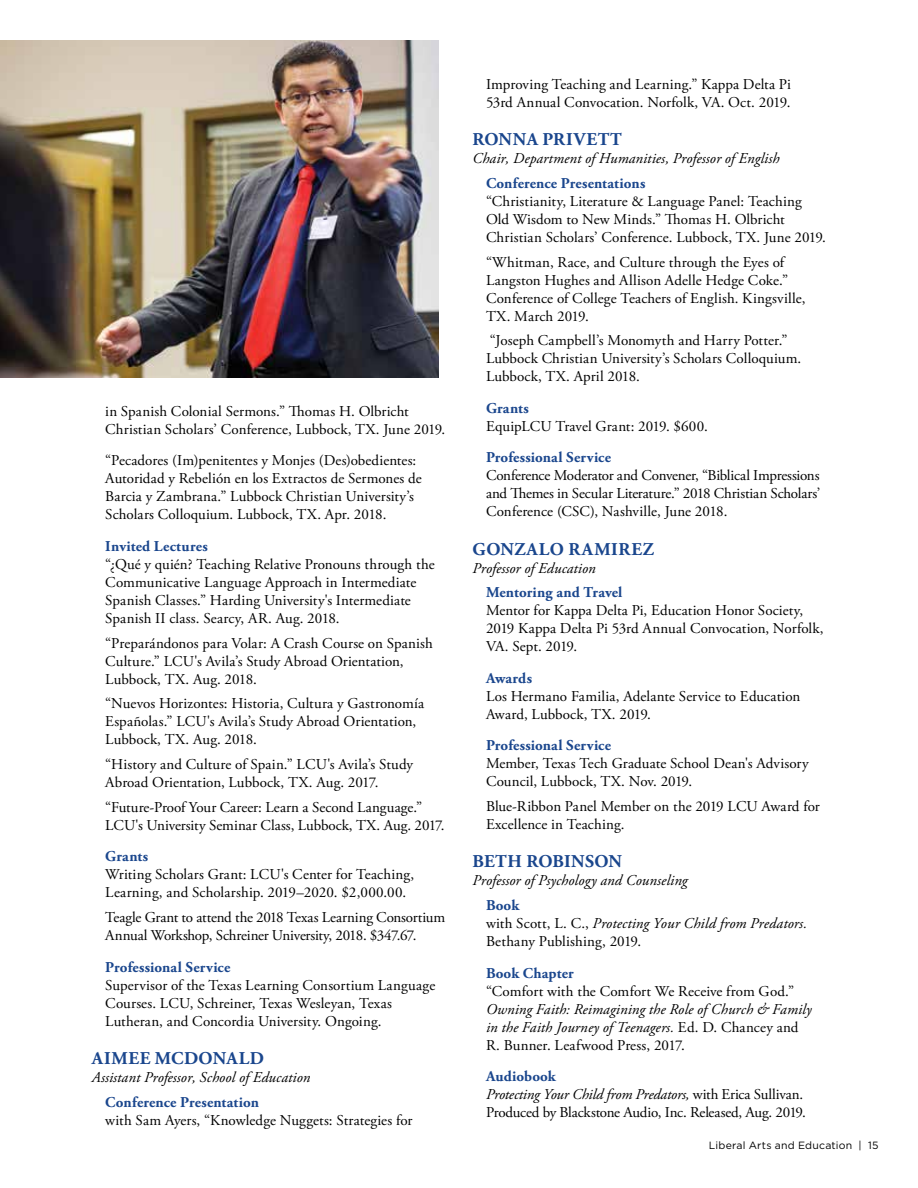
<style>
.page{position:relative;width:918px;height:1188px;background:#fff}
.page>*{position:absolute;margin:0;border:0;box-sizing:border-box;transform-origin:0 0}
.t1{font:700 18px "Adobe Garamond Pro";letter-spacing:.025em;color:#1a468d}
.t2{font:15px/18px "Adobe Garamond Pro";color:#000}
.t3{font:italic 15px/18px "Adobe Garamond Pro";letter-spacing:.005em;color:#000}
.t4{font:700 15px "Adobe Garamond Pro";letter-spacing:.01em;color:#1a468d}
.t5{font:15px/18px "Adobe Garamond Pro";letter-spacing:-.025em;color:#000}
.t6{font:10.5px "Gotham";letter-spacing:.025em;color:#000}
.s1{font-weight:700;color:#1a468d}
.s2{font-style:italic}
.s3{font-style:normal}
</style>
<div class="page">
<img style="left:0;top:40px;width:438px;height:338px">
<p class="t2" style="left:105px;top:403px;width:342px">in Spanish Colonial Sermons.” Thomas H. Olbricht<br>Christian Scholars’ Conference, Lubbock, TX. June 2019.</p>
<p class="t2" style="left:105px;top:452px;width:318px">“Pecadores (Im)penitentes y Monjes (Des)obedientes:<br>Autoridad y Rebelión en los Extractos de Sermones de Barcia y Zambrana.” Lubbock Christian University’s Scholars Colloquium. Lubbock, TX. Apr. 2018.</p>
<p class="t4" style="left:105px;top:537px;width:104px">Invited Lectures</p>
<p class="t2" style="left:105px;top:556px;width:331px">“¿Qué y quién? Teaching Relative Pronouns through the Communicative Language Approach in Intermediate Spanish Classes.” Harding University's Intermediate Spanish II class. Searcy, AR. Aug. 2018.</p>
<p class="t2" style="left:105px;top:634px;width:329px">“Preparándonos para Volar: A Crash Course on Spanish<br>Culture.” LCU's Avila’s Study Abroad Orientation,<br>Lubbock, TX. Aug. 2018.</p>
<p class="t2" style="left:105px;top:695px;width:321px">“Nuevos Horizontes: Historia, Cultura y Gastronomía<br>Españolas.” LCU's Avila’s Study Abroad Orientation,<br>Lubbock, TX. Aug. 2018.</p>
<p class="t2" style="left:105px;top:756px;width:309px">“History and Culture of Spain.” LCU's Avila’s Study<br>Abroad Orientation, Lubbock, TX. Aug. 2017.</p>
<p class="t2" style="left:105px;top:799px;width:341px">“Future-Proof Your Career: Learn a Second Language.”<br>LCU's University Seminar Class, Lubbock, TX. Aug. 2017.</p>
<p class="t4" style="left:105px;top:848px;width:44px">Grants</p>
<p class="t2" style="left:105px;top:866px;width:310px">Writing Scholars Grant: LCU's Center for Teaching,<br>Learning, and Scholarship. 2019–2020. $2,000.00.</p>
<p class="t5" style="left:105px;top:909px;width:341px">Teagle Grant to attend the 2018 Texas Learning Consortium<br>Annual Workshop, Schreiner University, 2018. $347.67.</p>
<p class="t4" style="left:105px;top:958px;width:127px">Professional Service</p>
<p class="t2" style="left:105px;top:976px;width:331px">Supervisor of the Texas Learning Consortium Language<br>Courses. LCU, Schreiner, Texas Wesleyan, Texas<br>Lutheran, and Concordia University. Ongoing.</p>
<p class="t1" style="left:92px;top:1048px;width:174px">AIMEE MCDONALD</p>
<p class="t3" style="left:92px;top:1069px;width:220px">Assistant Professor, School of Education</p>
<p class="t4" style="left:105px;top:1093px;width:155px">Conference Presentation</p>
<p class="t2" style="left:105px;top:1111px;width:309px">with Sam Ayers, “Knowledge Nuggets: Strategies for</p>
<p class="t2" style="left:486px;top:76px;width:306px">Improving Teaching and Learning.” Kappa Delta Pi<br>53rd Annual Convocation. Norfolk, VA. Oct. 2019.</p>
<p class="t1" style="left:473px;top:129px;width:151px">RONNA PRIVETT</p>
<p class="t3" style="left:472px;top:150px;width:309px">Chair, Department of Humanities, Professor of English</p>
<p class="t4" style="left:486px;top:174px;width:161px">Conference Presentations</p>
<p class="t2" style="left:486px;top:193px;width:342px">“Christianity, Literature &amp; Language Panel: Teaching<br>Old Wisdom to New Minds.” Thomas H. Olbricht<br>Christian Scholars’ Conference. Lubbock, TX. June 2019.</p>
<p class="t2" style="left:486px;top:253px;width:321px">“Whitman, Race, and Culture through the Eyes of Langston Hughes and Allison Adelle Hedge Coke.” Conference of College Teachers of English. Kingsville, TX. March 2019.</p>
<p class="t2" style="left:486px;top:332px;width:317px">“Joseph Campbell’s Monomyth and Harry Potter.”<br>Lubbock Christian University’s Scholars Colloquium.<br>Lubbock, TX. April 2018.</p>
<p class="t4" style="left:486px;top:399px;width:44px">Grants</p>
<p class="t2" style="left:486px;top:418px;width:223px">EquipLCU Travel Grant: 2019. $600.</p>
<p class="t4" style="left:486px;top:449px;width:127px">Professional Service</p>
<p class="t2" style="left:486px;top:467px;width:336px;text-align:justify">Conference Moderator and Convener, “Biblical Impressions and Themes in Secular Literature.” 2018 Christian Scholars’ Conference (CSC), Nashville, June 2018.</p>
<p class="t1" style="left:473px;top:539px;width:183px">GONZALO RAMIREZ</p>
<p class="t3" style="left:472px;top:559px;width:125px">Professor of Education</p>
<p class="t4" style="left:486px;top:584px;width:138px">Mentoring and Travel</p>
<p class="t2" style="left:486px;top:602px;width:339px">Mentor for Kappa Delta Pi, Education Honor Society,<br>2019 Kappa Delta Pi 53rd Annual Convocation, Norfolk,<br>VA. Sept. 2019.</p>
<p class="t4" style="left:486px;top:669px;width:48px">Awards</p>
<p class="t2" style="left:486px;top:688px;width:316px">Los Hermano Familia, Adelante Service to Education<br>Award, Lubbock, TX. 2019.</p>
<p class="t4" style="left:486px;top:737px;width:127px">Professional Service</p>
<p class="t2" style="left:486px;top:755px;width:324px">Member, Texas Tech Graduate School Dean's Advisory<br>Council, Lubbock, TX. Nov. 2019.</p>
<p class="t2" style="left:486px;top:798px;width:335px">Blue-Ribbon Panel Member on the 2019 LCU Award for<br>Excellence in Teaching.</p>
<p class="t1" style="left:473px;top:851px;width:151px">BETH ROBINSON</p>
<p class="t3" style="left:472px;top:872px;width:217px">Professor of Psychology and Counseling</p>
<p class="t2" style="left:486px;top:897px;width:323px"><span class="s1">Book<br></span>with Scott, L. C., <span class="s2">Protecting Your Child from Predators.<br></span>Bethany Publishing, 2019.</p>
<p class="t4" style="left:486px;top:964px;width:89px">Book Chapter</p>
<p class="t2" style="left:486px;top:982px;width:310px">“Comfort with the Comfort We Receive from God.”</p>
<p class="t3" style="left:486px;top:1000px;width:327px">Owning Faith: Reimagining the Role of Church &amp; Family in the Faith Journey of Teenagers. <span class="s3">Ed. D. Chancey and<br>R. Bunner. Leafwood Press, 2017.</span></p>
<p class="t2" style="left:486px;top:1068px;width:321px"><span class="s1">Audiobook<br></span><span class="s2">Protecting Your Child from Predators,</span> with Erica Sullivan.<br>Produced by Blackstone Audio, Inc. Released, Aug. 2019.</p>
<p class="t6" style="left:709px;top:1140px;width:171px">Liberal Arts and Education | 15</p>
</div>
